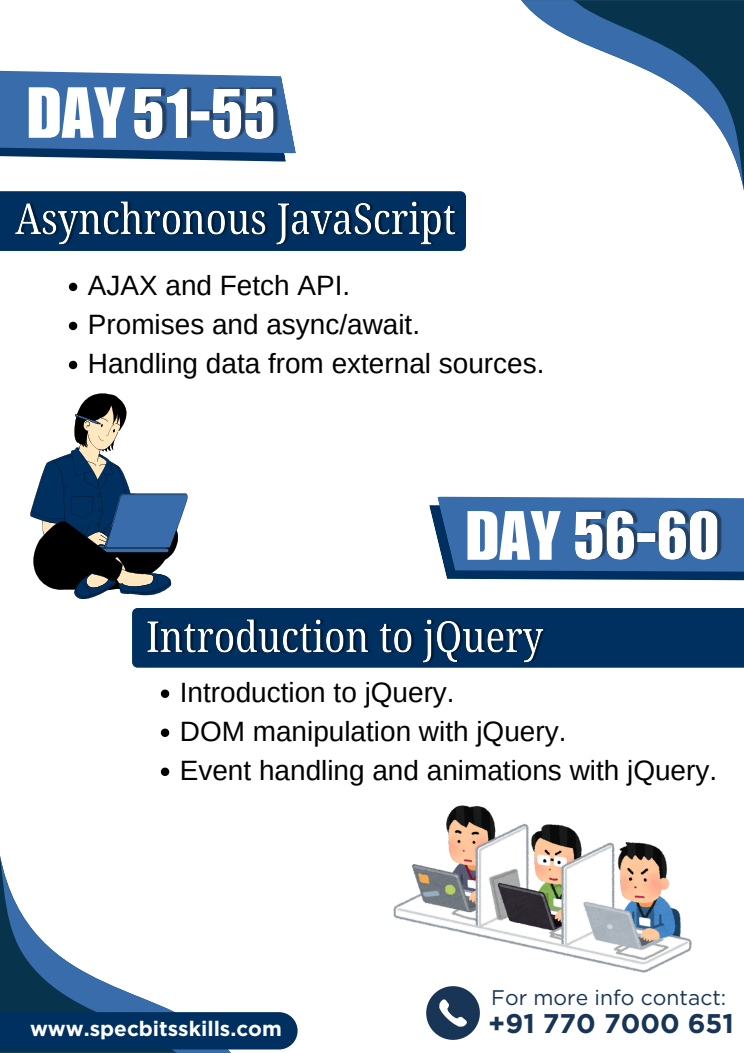
<style>
.page{position:relative;width:744px;height:1053px;background:#fff}
.page>*{position:absolute;margin:0;border:0;box-sizing:border-box;transform-origin:0 0}
.t1{font:70.68px "Impact LT Std";color:#fff}
.t2{font:68.16px "Impact LT Std";color:#fff}
.t3{font:27.96px "Arimo";color:#000}
.t4{font:700 26.96px "Gotham";color:#193556}
.t5{font:21.12px "Gotham";color:#193556}
.t6{font:700 20.84px "Gotham";color:#fff}
</style>
<div class="page">
<svg style="left:0;top:979px;width:231px;height:73px"></svg>
<svg style="left:0;top:856px;width:98px;height:123px"></svg>
<svg style="left:521px;top:0;width:223px;height:71px"></svg>
<svg style="left:648px;top:71px;width:96px;height:120px"></svg>
<svg style="left:0;top:70px;width:296px;height:91px;background:#4e7aae"></svg>
<div style="left:0;top:191px;width:466px;height:60px;background:#003060"></div>
<svg style="left:429px;top:496px;width:315px;height:84px;background:#4270a6"></svg>
<div style="left:132px;top:608px;width:612px;height:59px;background:#003060"></div>
<svg style="left:426px;top:986px;width:54px;height:53px"></svg>
<div style="left:0;top:1011px;width:298px;height:38px;background:#003060"></div>
<svg style="left:30px;top:393px;width:158px;height:206px"></svg>
<img style="left:393px;top:805px;width:299px;height:166px">
<svg style="left:161px;top:689px;width:8px;height:8px"></svg>
<svg style="left:161px;top:728px;width:8px;height:8px"></svg>
<svg style="left:161px;top:767px;width:8px;height:8px"></svg>
<img style="left:132px;top:86px;width:148px;height:71px">
<img style="left:6px;top:191px;width:454px;height:56px">
<svg style="left:69px;top:282px;width:8px;height:9px"></svg>
<svg style="left:69px;top:321px;width:8px;height:9px"></svg>
<svg style="left:69px;top:360px;width:8px;height:9px"></svg>
<img style="left:574px;top:507px;width:150px;height:70px">
<img style="left:136px;top:608px;width:411px;height:56px">
<h1 class="t1" style="left:27px;top:87px;width:100px">DAY</h1>
<p class="t3" style="left:88px;top:270px;width:264px">AJAX and Fetch API.</p>
<p class="t3" style="left:88px;top:309px;width:334px">Promises and async/await.</p>
<p class="t3" style="left:88px;top:348px;width:458px">Handling data from external sources.</p>
<p class="t2" style="left:466px;top:511px;width:96px">DAY</p>
<p class="t3" style="left:180px;top:676px;width:276px">Introduction to jQuery.</p>
<p class="t3" style="left:180px;top:715px;width:388px">DOM manipulation with jQuery.</p>
<p class="t3" style="left:180px;top:754px;width:539px">Event handling and animations with jQuery.</p>
<p class="t6" style="left:30px;top:1015px;width:253px">www.specbitsskills.com</p>
<p class="t5" style="left:491px;top:984px;width:236px">For more info contact:</p>
<p class="t4" style="left:488px;top:1006px;width:247px">+91 770 7000 651</p>
</div>
